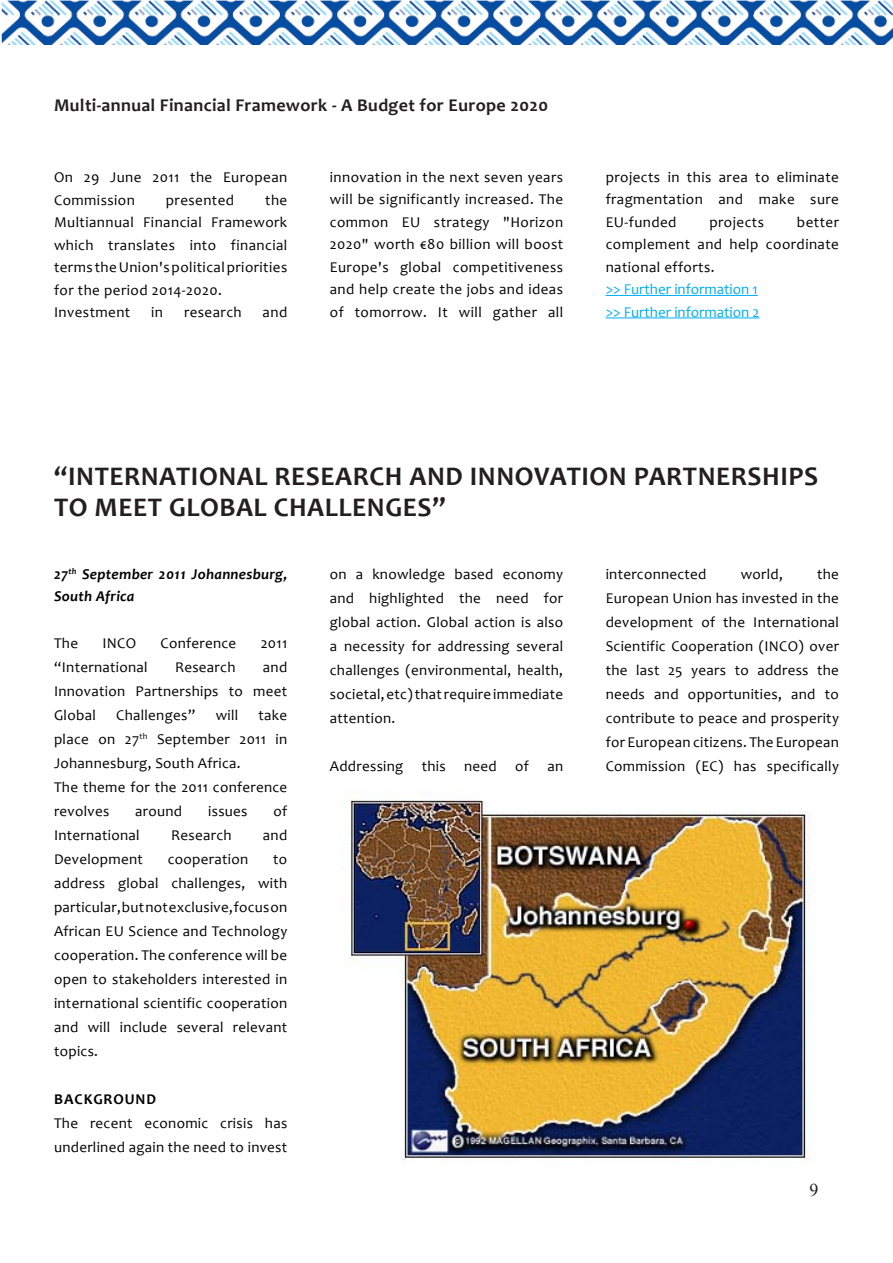
<style>
.page{position:relative;width:893px;height:1263px;background:#fff}
.page>*{position:absolute;margin:0;border:0;box-sizing:border-box;transform-origin:0 0}
.t1{font:700 27px/31.5px "Candara";letter-spacing:.02em;color:#231f20}
.t2{font:700 18px "Candara";letter-spacing:.02em;color:#231f20}
.t3{font:18px "Times New Roman";color:#231f20}
.t4{font:15px/24px "Candara";letter-spacing:.02em;color:#000;text-align:justify}
.t5{font:15px/22.5px "Candara";color:#00aeef}
.t6{font:italic 700 15px/22.5px "Candara";letter-spacing:.02em;color:#000}
.t7{font:700 15px "Candara";color:#000}
</style>
<div class="page">
<img style="left:1px;top:0;width:892px;height:44px">
<hr style="left:606px;top:295px;width:152px;height:1px;background:#00aeef">
<hr style="left:606px;top:318px;width:153px;height:1px;background:#00aeef">
<img style="left:350px;top:791px;width:464px;height:369px">
<p class="t2" style="left:54px;top:94px;width:495px">Multi-annual Financial Framework - A Budget for Europe 2020</p>
<p class="t4" style="left:54px;top:166px;width:235px;line-height:22.5px">On 29 June 2011 the European<br>Commission</p>
<p class="t4" style="left:54px;top:189px;width:235px;line-height:22.5px;text-align:left;text-indent:211px">the<br>Multiannual Financial Framework which translates into financial terms the Union's political priorities for the period 2014-2020.<br>Investment</p>
<p class="t4" style="left:166px;top:188px;width:70px">presented</p>
<p class="t4" style="left:151px;top:301px;width:13px">in</p>
<p class="t4" style="left:184px;top:301px;width:59px">research</p>
<p class="t4" style="left:263px;top:301px;width:26px">and</p>
<p class="t4" style="left:330px;top:166px;width:235px;line-height:22.5px">innovation in the next seven years will be significantly increased. The common EU strategy "Horizon 2020" worth €80 billion will boost Europe's global competitiveness and help create the jobs and ideas of tomorrow. It will gather all</p>
<p class="t4" style="left:606px;top:166px;width:235px;line-height:22.5px">projects in this area to eliminate fragmentation and make sure EU-funded</p>
<p class="t4" style="left:606px;top:211px;width:235px;line-height:22.5px;text-indent:191px">better complement and help coordinate national efforts.</p>
<p class="t5" style="left:606px;top:278px;width:155px">&gt;&gt; Further information 1 &gt;&gt; Further information 2</p>
<p class="t4" style="left:709px;top:210px;width:56px">projects</p>
<h1 class="t1" style="left:54px;top:460px;width:766px">“INTERNATIONAL RESEARCH AND INNOVATION PARTNERSHIPS<br>TO MEET GLOBAL CHALLENGES”</h1>
<p class="t6" style="left:54px;top:563px;width:235px">27<sup>th</sup> September 2011 Johannesburg,<br>South Africa</p>
<p class="t4" style="left:54px;top:631px;width:26px">The</p>
<p class="t4" style="left:102px;top:631px;width:35px">INCO</p>
<p class="t4" style="left:161px;top:631px;width:77px">Conference</p>
<p class="t4" style="left:261px;top:631px;width:28px">2011</p>
<p class="t4" style="left:54px;top:655px;width:95px">“International</p>
<p class="t4" style="left:175px;top:655px;width:62px">Research</p>
<p class="t4" style="left:54px;top:655px;width:235px;text-indent:209px">and Innovation Partnerships to meet Global</p>
<p class="t4" style="left:116px;top:703px;width:81px">Challenges”</p>
<p class="t4" style="left:216px;top:703px;width:24px">will</p>
<p class="t4" style="left:54px;top:703px;width:235px;text-align:left;text-indent:205px">take place on 27<sup>th</sup> September 2011 in<br>Johannesburg, South Africa.<br>The theme for the 2011 conference revolves</p>
<p class="t4" style="left:135px;top:799px;width:48px">around</p>
<p class="t4" style="left:208px;top:799px;width:41px">issues</p>
<p class="t4" style="left:274px;top:799px;width:15px">of</p>
<p class="t4" style="left:54px;top:823px;width:87px">International</p>
<p class="t4" style="left:171px;top:823px;width:62px">Research</p>
<p class="t4" style="left:263px;top:823px;width:26px">and</p>
<p class="t4" style="left:54px;top:847px;width:90px">Development</p>
<p class="t4" style="left:168px;top:847px;width:82px">cooperation</p>
<p class="t4" style="left:54px;top:847px;width:235px;text-indent:219px">to address global challenges, with particular, but not exclusive, focus on African EU Science and Technology cooperation. The conference will be open to stakeholders interested in international scientific cooperation and will include several relevant topics.</p>
<p class="t7" style="left:54px;top:1090px;width:21px">Back</p>
<p class="t7" style="left:93px;top:1090px;width:22px">Ground</p>
<p class="t4" style="left:54px;top:1111px;width:235px">The recent economic crisis has underlined again the need to invest</p>
<p class="t4" style="left:330px;top:562px;width:235px">on a knowledge based economy and highlighted the need for global action. Global action is also a necessity for addressing several challenges (environmental, health, societal, etc) that require immediate attention.</p>
<p class="t4" style="left:330px;top:754px;width:235px">Addressing this need of an</p>
<p class="t4" style="left:606px;top:562px;width:235px;text-indent:211px">the European Union has invested in the development of the International Scientific Cooperation (INCO) over the last 25 years to address the needs and opportunities, and to contribute to peace and prosperity for European citizens. The European Commission (EC) has specifically</p>
<p class="t4" style="left:606px;top:562px;width:102px">interconnected</p>
<p class="t4" style="left:741px;top:562px;width:44px">world,</p>
<p class="t3" style="left:809px;top:1178px;width:10px">9</p>
</div>
